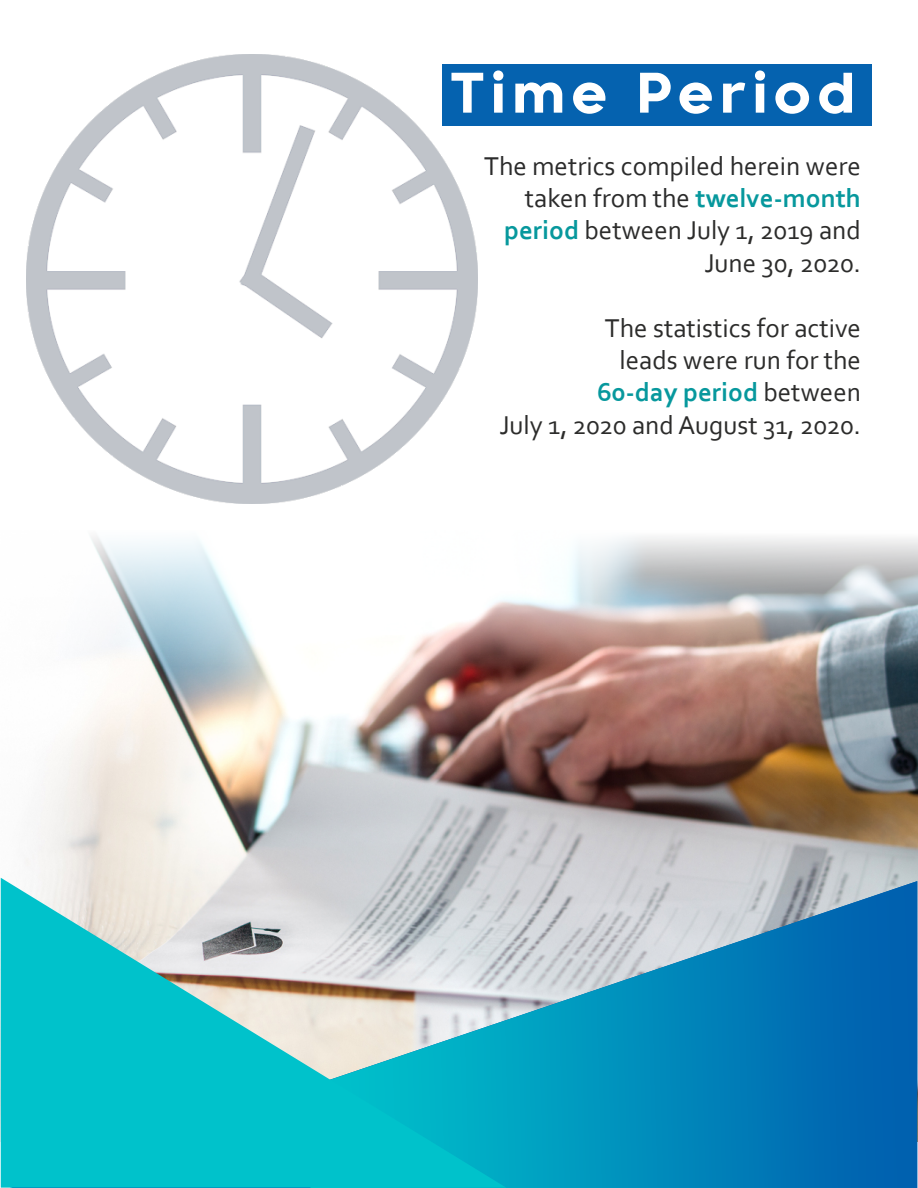
<style>
.page{position:relative;width:918px;height:1188px;background:#fff}
.page>*{position:absolute;margin:0;border:0;box-sizing:border-box;transform-origin:0 0}
.t1{font:57px "Retroica";letter-spacing:.105em;color:#fff}
.t2{font:27px/32.4px "Corbel";color:#2b2b2b;text-align:right}
.t3{font:27px/32.4px "Corbel";color:#2c2c2b;text-align:right}
.s1{font-weight:700;color:#07989d}
.s2{color:#2c2c2b}
</style>
<div class="page">
<img style="left:27px;top:54px;width:450px;height:450px">
<img style="left:25px;top:536px;width:893px;height:605px">
<img style="left:506px;top:881px;width:411px;height:307px">
<svg style="left:1px;top:878px;width:505px;height:310px;background:#57c7cd"></svg>
<div style="left:442px;top:64px;width:429px;height:62px;background:#0562af"></div>
<h1 class="t1" style="left:450px;top:70px;width:407px">Time Period</h1>
<p class="t2" style="left:484px;top:149px;width:378px">The metrics compiled herein were taken from the <span class="s1">twelve-month period</span> <span class="s2">between July 1, 2019 and<br>June 30, 2020.</span></p>
<p class="t3" style="left:500px;top:311px;width:363px">The statistics for active<br>leads were run for the<br><span class="s1">60-day period</span> between<br>July 1, 2020 and August 31, 2020.</p>
</div>
